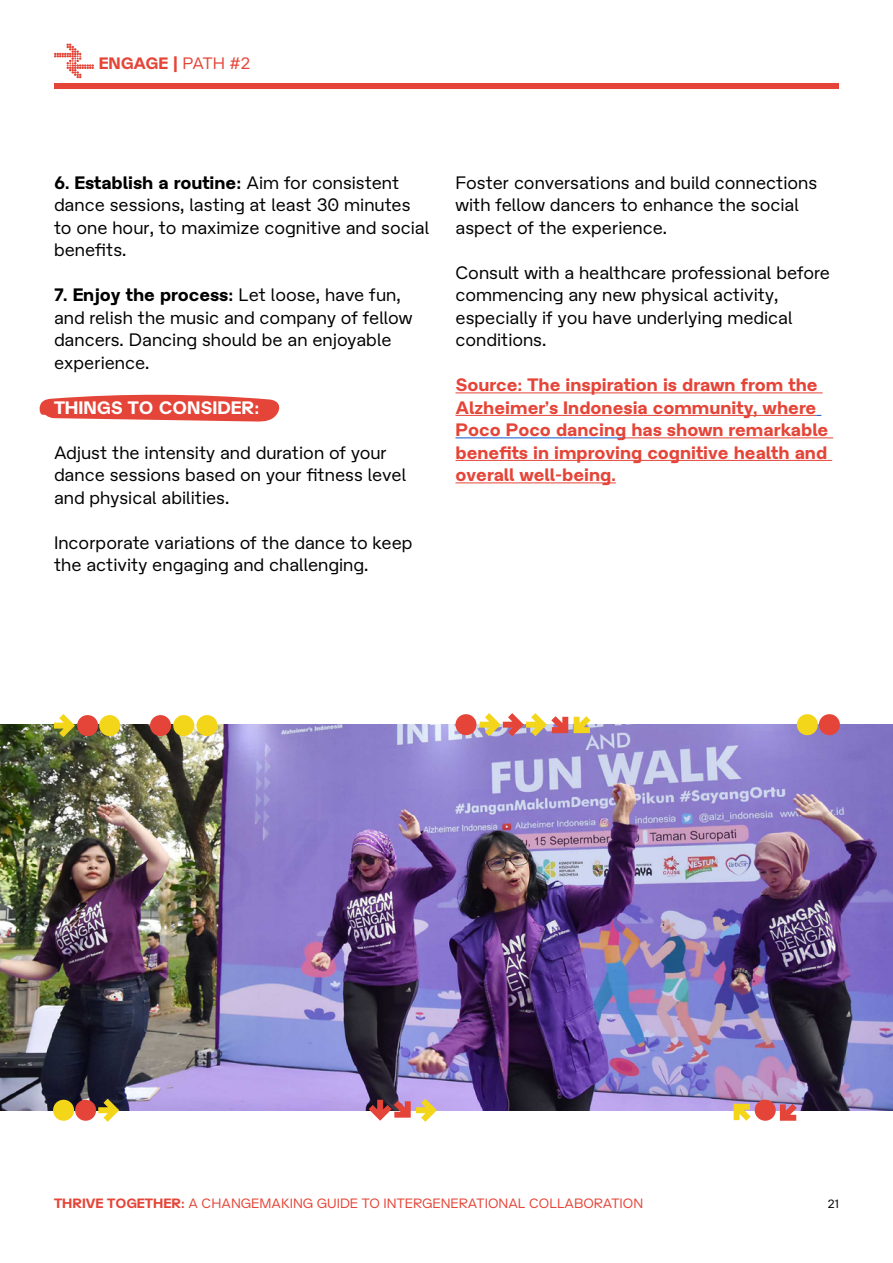
<style>
.page{position:relative;width:893px;height:1263px;background:#fff}
.page>*{position:absolute;margin:0;border:0;box-sizing:border-box;transform-origin:0 0}
.t1{font:18px/22.5px "Afflictis";color:#000}
.t2{font:700 18px/22.5px "Afflictis";color:#e54538}
.t3{font:700 18px "Afflictis";color:#fff}
.t4{font:700 16.5px "Afflictis";color:#e54538}
.t5{font:13.5px "Afflictis";color:#e54538}
.t6{font:12px "Afflictis";color:#000}
.s1{font-weight:400}
.s2{font-weight:700}
</style>
<div class="page">
<div style="left:54px;top:83px;width:785px;height:6px;background:#e54538"></div>
<svg style="left:54px;top:44px;width:40px;height:34px"></svg>
<hr style="left:455px;top:392px;width:368px;height:1px;background:#e54538">
<hr style="left:455px;top:415px;width:361px;height:1px;background:#e54538">
<hr style="left:455px;top:437px;width:171px;height:1px;background:#15c">
<hr style="left:626px;top:437px;width:207px;height:1px;background:#e54538">
<hr style="left:455px;top:460px;width:377px;height:1px;background:#e54538">
<hr style="left:455px;top:482px;width:161px;height:1px;background:#e54538">
<svg style="left:39px;top:394px;width:240px;height:28px"></svg>
<img style="left:0;top:724px;width:893px;height:386px">
<div style="left:53px;top:1100px;width:21px;height:21px;background:#f3d51a;border-radius:50%"></div>
<div style="left:797px;top:714px;width:21px;height:21px;background:#f3d51a;border-radius:50%"></div>
<div style="left:99px;top:715px;width:21px;height:21px;background:#f3d51a;border-radius:50%"></div>
<div style="left:455px;top:714px;width:21px;height:21px;background:#e54538;border-radius:50%"></div>
<div style="left:75px;top:1100px;width:21px;height:21px;background:#e54538;border-radius:50%"></div>
<div style="left:819px;top:714px;width:21px;height:21px;background:#e54538;border-radius:50%"></div>
<div style="left:77px;top:715px;width:21px;height:21px;background:#e54538;border-radius:50%"></div>
<div style="left:755px;top:1100px;width:21px;height:21px;background:#e54538;border-radius:50%"></div>
<div style="left:197px;top:715px;width:21px;height:21px;background:#f3d51a;border-radius:50%"></div>
<div style="left:173px;top:715px;width:21px;height:21px;background:#f3d51a;border-radius:50%"></div>
<div style="left:150px;top:715px;width:21px;height:21px;background:#e54538;border-radius:50%"></div>
<svg style="left:98px;top:1099px;width:21px;height:23px"></svg>
<svg style="left:54px;top:714px;width:21px;height:23px"></svg>
<svg style="left:369px;top:1099px;width:68px;height:23px"></svg>
<svg style="left:734px;top:1104px;width:16px;height:17px"></svg>
<svg style="left:780px;top:1104px;width:17px;height:17px"></svg>
<svg style="left:480px;top:713px;width:88px;height:23px"></svg>
<svg style="left:574px;top:716px;width:17px;height:17px"></svg>
<p class="t4" style="left:99px;top:52px;width:153px">ENGAGE | <span class="s1">PATH #2</span></p>
<p class="t1" style="left:54px;top:170px;width:377px"><span class="s2">6. Establish a routine:</span> Aim for consistent dance sessions, lasting at least 30 minutes to one hour, to maximize cognitive and social benefits.</p>
<p class="t1" style="left:54px;top:283px;width:360px"><span class="s2">7. Enjoy the process:</span> Let loose, have fun, and relish the music and company of fellow dancers. Dancing should be an enjoyable experience.</p>
<p class="t3" style="left:54px;top:395px;width:207px">THINGS TO CONSIDER:</p>
<p class="t1" style="left:54px;top:440px;width:354px">Adjust the intensity and duration of your dance sessions based on your fitness level and physical abilities.</p>
<p class="t1" style="left:54px;top:530px;width:360px">Incorporate variations of the dance to keep the activity engaging and challenging.</p>
<p class="t1" style="left:455px;top:170px;width:363px">Foster conversations and build connections with fellow dancers to enhance the social aspect of the experience.</p>
<p class="t1" style="left:455px;top:260px;width:376px">Consult with a healthcare professional before commencing any new physical activity, especially if you have underlying medical conditions.</p>
<p class="t2" style="left:455px;top:373px;width:374px">Source: The inspiration is drawn from the Alzheimer’s Indonesia community, where Poco Poco dancing has shown remarkable benefits in improving cognitive health and overall well-being.</p>
<p class="t5" style="left:54px;top:1194px;width:591px"><span class="s2">THRIVE TOGETHER:</span> A CHANGEMAKING GUIDE TO INTERGENERATIONAL COLLABORATION</p>
<p class="t6" style="left:828px;top:1196px;width:13px">21</p>
</div>
